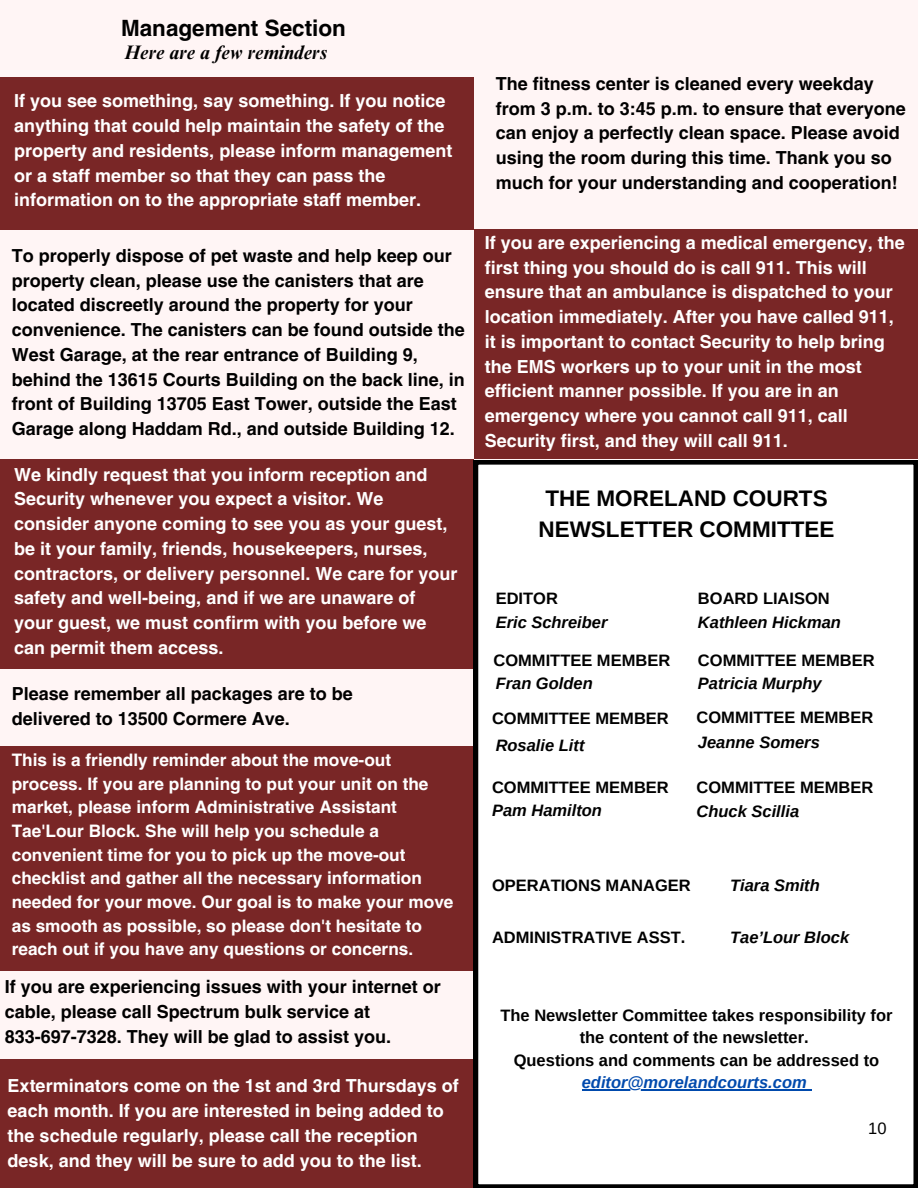
<style>
.page{position:relative;width:918px;height:1188px;background:#fff5f5}
.page>*{position:absolute;margin:0;border:0;box-sizing:border-box;transform-origin:0 0}
.t1{font:700 22.5px/31.5px "Arimo";color:#000;text-align:center}
.t2{font:700 22.5px "Helvetica LT Pro";color:#000}
.t3{font:italic 700 19.5px "Times NRMT Pro";color:#000}
.t4{font:700 18px/24.8px "Helvetica LT Pro";color:#fff}
.t5{font:700 18px/24.8px "Helvetica LT Pro";color:#000}
.t6{font:700 17.25px/23.7px "Helvetica LT Pro";color:#fff}
.t7{font:700 16.5px/22.5px "Arimo";color:#000;text-align:center}
.t8{font:italic 700 16.5px "Arimo";color:#000}
.t9{font:italic 700 16.5px "Arimo";color:#004aad}
.t10{font:16.5px "Arimo";color:#000}
</style>
<div class="page">
<div style="left:0;top:77px;width:474px;height:153px;background:#792626"></div>
<div style="left:0;top:459px;width:474px;height:210px;background:#792626"></div>
<div style="left:0;top:746px;width:474px;height:224px;background:#792626"></div>
<div style="left:0;top:1059px;width:474px;height:129px;background:#792626"></div>
<div style="left:474px;top:230px;width:444px;height:229px;background:#792626"></div>
<div style="left:474px;top:460px;width:444px;height:728px;background:#fff"></div>
<hr style="left:582px;top:1089px;width:225px;height:1px;background:#004aad">
<h2 class="t2" style="left:121px;top:20px;width:226px">Management Section</h2>
<h3 class="t3" style="left:124px;top:45px;width:205px">Here are a few reminders</h3>
<h3 class="t4" style="left:14px;top:90px;width:440px">If you see something, say something. If you notice anything that could help maintain the safety of the property and residents, please inform management or a staff member so that they can pass the information on to the appropriate staff member.</h3>
<p class="t5" style="left:12px;top:245px;width:455px">To properly dispose of pet waste and help keep our property clean, please use the canisters that are located discreetly around the property for your convenience. The canisters can be found outside the West Garage, at the rear entrance of Building 9, behind the 13615 Courts Building on the back line, in front of Building 13705 East Tower, outside the East Garage along Haddam Rd., and outside Building 12.</p>
<h3 class="t4" style="left:14px;top:464px;width:445px">We kindly request that you inform reception and Security whenever you expect a visitor. We consider anyone coming to see you as your guest, be it your family, friends, housekeepers, nurses, contractors, or delivery personnel. We care for your safety and well-being, and if we are unaware of your guest, we must confirm with you before we can permit them access.</h3>
<h3 class="t5" style="left:12px;top:683px;width:343px">Please remember all packages are to be delivered to 13500 Cormere Ave.</h3>
<p class="t6" style="left:12px;top:750px;width:443px">This is a friendly reminder about the move-out process. If you are planning to put your unit on the market, please inform Administrative Assistant Tae'Lour Block. She will help you schedule a convenient time for you to pick up the move-out checklist and gather all the necessary information needed for your move. Our goal is to make your move as smooth as possible, so please don't hesitate to reach out if you have any questions or concerns.</p>
<h3 class="t5" style="left:5px;top:976px;width:438px">If you are experiencing issues with your internet or cable, please call Spectrum bulk service at<br>833-697-7328. They will be glad to assist you.</h3>
<h3 class="t4" style="left:8px;top:1075px;width:453px">Exterminators come on the 1st and 3rd Thursdays of each month. If you are interested in being added to the schedule regularly, please call the reception desk, and they will be sure to add you to the list.</h3>
<p class="t5" style="left:496px;top:73px;width:412px">The fitness center is cleaned every weekday from 3 p.m. to 3:45 p.m. to ensure that everyone can enjoy a perfectly clean space. Please avoid using the room during this time. Thank you so much for your understanding and cooperation!</p>
<h3 class="t4" style="left:485px;top:232px;width:422px">If you are experiencing a medical emergency, the first thing you should do is call 911. This will ensure that an ambulance is dispatched to your location immediately. After you have called 911, it is important to contact Security to help bring the EMS workers up to your unit in the most efficient manner possible. If you are in an emergency where you cannot call 911, call Security first, and they will call 911.</h3>
<h3 class="t1" style="left:539px;top:482px;width:297px">THE MORELAND COURTS<br>NEWSLETTER COMMITTEE</h3>
<p class="t7" style="left:496px;top:587px;width:64px">EDITOR</p>
<h4 class="t8" style="left:496px;top:613px;width:113px">Eric Schreiber</h4>
<p class="t7" style="left:493px;top:649px;width:178px">COMMITTEE MEMBER</p>
<h4 class="t8" style="left:496px;top:674px;width:99px">Fran Golden</h4>
<p class="t7" style="left:492px;top:707px;width:178px">COMMITTEE MEMBER</p>
<h4 class="t8" style="left:496px;top:736px;width:90px">Rosalie Litt</h4>
<p class="t7" style="left:492px;top:777px;width:178px">COMMITTEE MEMBER</p>
<h4 class="t8" style="left:492px;top:801px;width:111px">Pam Hamilton</h4>
<p class="t7" style="left:698px;top:587px;width:133px">BOARD LIAISON</p>
<h4 class="t8" style="left:698px;top:613px;width:144px">Kathleen Hickman</h4>
<p class="t7" style="left:698px;top:649px;width:178px">COMMITTEE MEMBER</p>
<h4 class="t8" style="left:698px;top:674px;width:125px">Patricia Murphy</h4>
<p class="t7" style="left:697px;top:706px;width:178px">COMMITTEE MEMBER</p>
<h4 class="t8" style="left:698px;top:733px;width:123px">Jeanne Somers</h4>
<p class="t7" style="left:697px;top:777px;width:178px">COMMITTEE MEMBER</p>
<p class="t8" style="left:697px;top:802px;width:104px">Chuck Scillia</p>
<p class="t7" style="left:492px;top:874px;width:200px">OPERATIONS MANAGER</p>
<h4 class="t7" style="left:492px;top:926px;width:195px">ADMINISTRATIVE ASST.</h4>
<h4 class="t8" style="left:730px;top:876px;width:91px">Tiara Smith</h4>
<h4 class="t8" style="left:730px;top:928px;width:121px">Tae’Lour Block</h4>
<p class="t7" style="left:500px;top:1004px;width:394px">The Newsletter Committee takes responsibility for the content of the newsletter.</p>
<p class="t7" style="left:514px;top:1049px;width:367px">Questions and comments can be addressed to</p>
<p class="t9" style="left:582px;top:1073px;width:226px">editor@morelandcourts.com</p>
<p class="t10" style="left:868px;top:1119px;width:20px">10</p>
</div>
